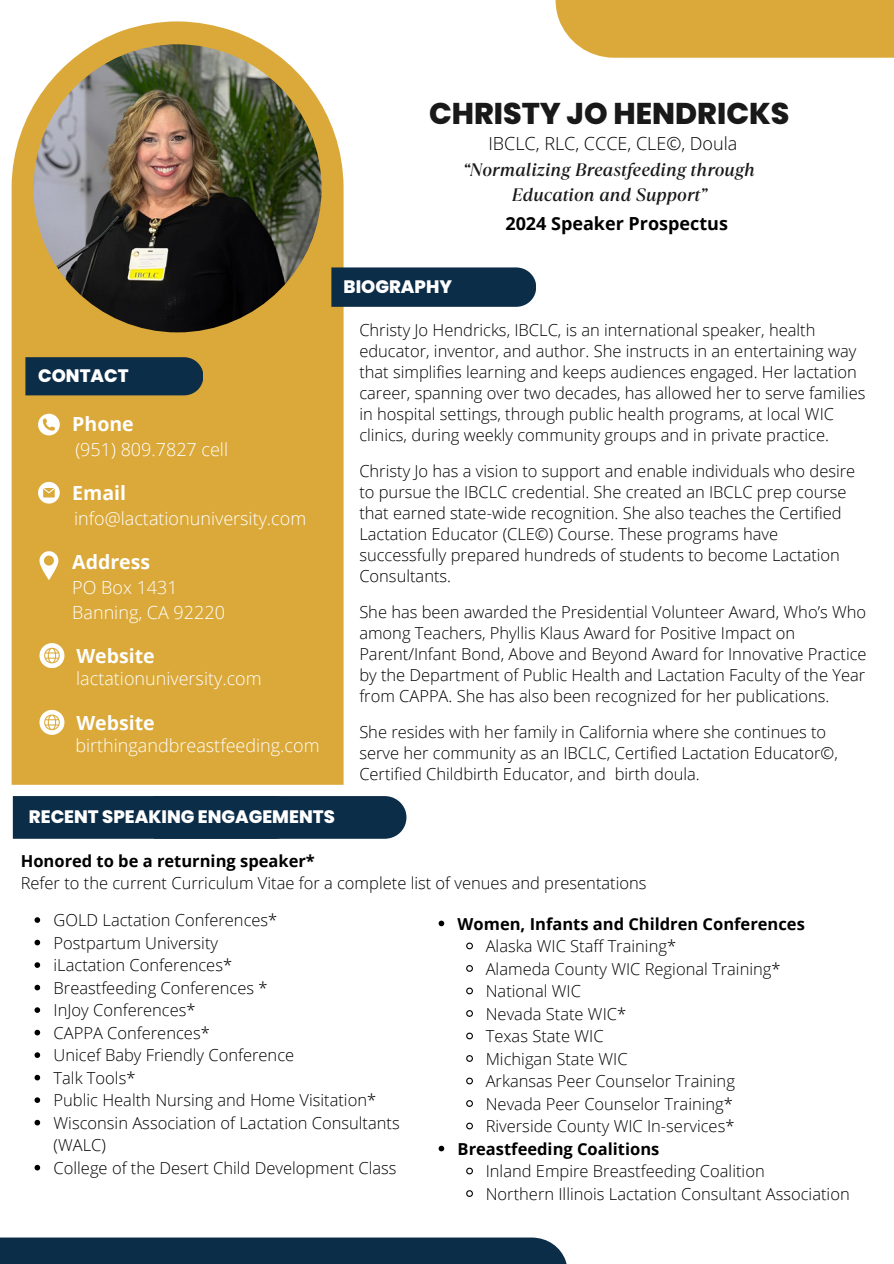
<style>
.page{position:relative;width:894px;height:1264px;background:#fff}
.page>*{position:absolute;margin:0;border:0;box-sizing:border-box;transform-origin:0 0}
.t1{font:800 30px "Poppins";color:#191919}
.t2{font:700 19.5px "Open Sans";color:#fff}
.t3{font:300 18px/24.8px "Open Sans";color:#fff}
.t4{font:italic 500 18px/24.8px "TT Ramillas";color:#191919;text-align:center}
.t5{font:800 18px "Poppins";color:#fff}
.t6{font:300 18px "Open Sans";color:#000}
.t7{font:700 18px "Open Sans";color:#000}
.t8{font:300 16.5px/21px "Open Sans";color:#000}
.t9{font:700 16.5px "Open Sans";color:#000}
</style>
<div class="page">
<div style="left:0;top:1237px;width:567px;height:26px;background:#0c2d48"></div>
<svg style="left:12px;top:21px;width:331px;height:763px;background:#ddae46"></svg>
<div style="left:25px;top:357px;width:178px;height:38px;background:#0c2d48"></div>
<svg style="left:331px;top:267px;width:205px;height:40px;background:#14344e"></svg>
<div style="left:555px;top:0;width:338px;height:58px;background:#dba939"></div>
<img style="left:33px;top:44px;width:288px;height:288px;border-radius:50%">
<svg style="left:38px;top:482px;width:21px;height:21px"></svg>
<svg style="left:38px;top:414px;width:21px;height:21px"></svg>
<svg style="left:39px;top:551px;width:19px;height:29px"></svg>
<svg style="left:39px;top:643px;width:25px;height:25px"></svg>
<svg style="left:39px;top:710px;width:25px;height:24px"></svg>
<div style="left:13px;top:796px;width:393px;height:42px;background:#0c2d48"></div>
<svg style="left:35px;top:917px;width:5px;height:5px"></svg>
<svg style="left:35px;top:939px;width:5px;height:6px"></svg>
<svg style="left:35px;top:962px;width:5px;height:5px"></svg>
<svg style="left:35px;top:984px;width:5px;height:6px"></svg>
<svg style="left:35px;top:1007px;width:5px;height:5px"></svg>
<svg style="left:35px;top:1029px;width:5px;height:6px"></svg>
<svg style="left:35px;top:1052px;width:5px;height:5px"></svg>
<svg style="left:35px;top:1074px;width:5px;height:6px"></svg>
<svg style="left:35px;top:1097px;width:5px;height:5px"></svg>
<svg style="left:35px;top:1119px;width:5px;height:6px"></svg>
<svg style="left:35px;top:1164px;width:5px;height:6px"></svg>
<svg style="left:438px;top:920px;width:6px;height:6px"></svg>
<svg style="left:466px;top:942px;width:7px;height:8px"></svg>
<svg style="left:466px;top:965px;width:7px;height:7px"></svg>
<svg style="left:466px;top:987px;width:7px;height:8px"></svg>
<svg style="left:466px;top:1010px;width:7px;height:7px"></svg>
<svg style="left:466px;top:1032px;width:7px;height:8px"></svg>
<svg style="left:466px;top:1055px;width:7px;height:7px"></svg>
<svg style="left:466px;top:1077px;width:7px;height:8px"></svg>
<svg style="left:466px;top:1100px;width:7px;height:7px"></svg>
<svg style="left:466px;top:1122px;width:7px;height:8px"></svg>
<svg style="left:438px;top:1145px;width:6px;height:6px"></svg>
<svg style="left:466px;top:1167px;width:7px;height:8px"></svg>
<svg style="left:466px;top:1190px;width:7px;height:7px"></svg>
<h1 class="t1" style="left:429px;top:93px;width:362px">CHRISTY JO HENDRICKS</h1>
<p class="t6" style="left:488px;top:131px;width:250px">IBCLC, RLC, CCCE, CLE©, Doula</p>
<h4 class="t4" style="left:463px;top:158px;width:293px">“Normalizing Breastfeeding through<br>Education and Support”</h4>
<h3 class="t7" style="left:505px;top:211px;width:224px">2024 Speaker Prospectus</h3>
<p class="t5" style="left:343px;top:274px;width:110px">BIOGRAPHY</p>
<h2 class="t5" style="left:38px;top:363px;width:92px">CONTACT</h2>
<p class="t2" style="left:72px;top:410px;width:63px">Phone</p>
<p class="t3" style="left:75px;top:436px;width:154px">(951) 809.7827 cell</p>
<h2 class="t2" style="left:72px;top:479px;width:55px">Email</h2>
<p class="t3" style="left:74px;top:505px;width:233px">info@lactationuniversity.com</p>
<p class="t2" style="left:72px;top:548px;width:79px">Address</p>
<p class="t3" style="left:72px;top:574px;width:154px">PO Box 1431<br>Banning, CA 92220</p>
<p class="t2" style="left:76px;top:642px;width:80px">Website</p>
<p class="t3" style="left:76px;top:666px;width:187px">lactationuniversity.com</p>
<p class="t2" style="left:76px;top:709px;width:80px">Website</p>
<p class="t3" style="left:75px;top:732px;width:245px">birthingandbreastfeeding.com</p>
<h3 class="t5" style="left:29px;top:804px;width:307px">RECENT SPEAKING ENGAGEMENTS</h3>
<h4 class="t8" style="left:359px;top:319px;width:507px">Christy Jo Hendricks, IBCLC, is an international speaker, health educator, inventor, and author. She instructs in an entertaining way that simplifies learning and keeps audiences engaged. Her lactation career, spanning over two decades, has allowed her to serve families in hospital settings, through public health programs, at local WIC clinics, during weekly community groups and in private practice.</h4>
<p class="t8" style="left:359px;top:460px;width:497px">Christy Jo has a vision to support and enable individuals who desire to pursue the IBCLC credential. She created an IBCLC prep course that earned state-wide recognition. She also teaches the Certified Lactation Educator (CLE©) Course. These programs have successfully prepared hundreds of students to become Lactation Consultants.</p>
<h3 class="t8" style="left:359px;top:601px;width:508px">She has been awarded the Presidential Volunteer Award, Who’s Who among Teachers, Phyllis Klaus Award for Positive Impact on Parent/Infant Bond, Above and Beyond Award for Innovative Practice by the Department of Public Health and Lactation Faculty of the Year from CAPPA. She has also been recognized for her publications.</h3>
<h4 class="t8" style="left:359px;top:721px;width:480px">She resides with her family in California where she continues to serve her community as an IBCLC, Certified Lactation Educator©,<br>Certified Childbirth Educator, and birth doula.</h4>
<p class="t9" style="left:21px;top:848px;width:295px">Honored to be a returning speaker*</p>
<h3 class="t8" style="left:21px;top:872px;width:627px">Refer to the current Curriculum Vitae for a complete list of venues and presentations</h3>
<h4 class="t8" style="left:54px;top:909px;width:225px">GOLD Lactation Conferences*</h4>
<p class="t8" style="left:54px;top:931px;width:166px">Postpartum University</p>
<h3 class="t8" style="left:54px;top:954px;width:180px">iLactation Conferences*</h3>
<h4 class="t8" style="left:54px;top:976px;width:215px">Breastfeeding Conferences *</h4>
<h4 class="t8" style="left:54px;top:999px;width:143px">InJoy Conferences*</h4>
<h3 class="t8" style="left:54px;top:1021px;width:158px">CAPPA Conferences*</h3>
<h3 class="t8" style="left:54px;top:1044px;width:242px">Unicef Baby Friendly Conference</h3>
<h2 class="t8" style="left:54px;top:1066px;width:83px">Talk Tools*</h2>
<p class="t8" style="left:54px;top:1089px;width:324px">Public Health Nursing and Home Visitation*</p>
<p class="t8" style="left:54px;top:1111px;width:347px;line-height:22.5px">Wisconsin Association of Lactation Consultants (WALC)</p>
<p class="t8" style="left:54px;top:1156px;width:344px">College of the Desert Child Development Class</p>
<p class="t9" style="left:457px;top:912px;width:348px">Women, Infants and Children Conferences</p>
<p class="t8" style="left:485px;top:935px;width:192px">Alaska WIC Staff Training*</p>
<p class="t8" style="left:485px;top:957px;width:296px">Alameda County WIC Regional Training*</p>
<p class="t8" style="left:485px;top:980px;width:97px">National WIC</p>
<p class="t8" style="left:485px;top:1002px;width:142px">Nevada State WIC*</p>
<p class="t8" style="left:485px;top:1025px;width:119px">Texas State WIC</p>
<p class="t8" style="left:485px;top:1047px;width:143px">Michigan State WIC</p>
<p class="t8" style="left:485px;top:1070px;width:251px">Arkansas Peer Counselor Training</p>
<p class="t8" style="left:485px;top:1092px;width:249px">Nevada Peer Counselor Training*</p>
<p class="t8" style="left:485px;top:1115px;width:250px">Riverside County WIC In-services*</p>
<p class="t9" style="left:457px;top:1137px;width:203px">Breastfeeding Coalitions</p>
<p class="t8" style="left:485px;top:1160px;width:280px">Inland Empire Breastfeeding Coalition</p>
<p class="t8" style="left:485px;top:1182px;width:365px">Northern Illinois Lactation Consultant Association</p>
</div>
